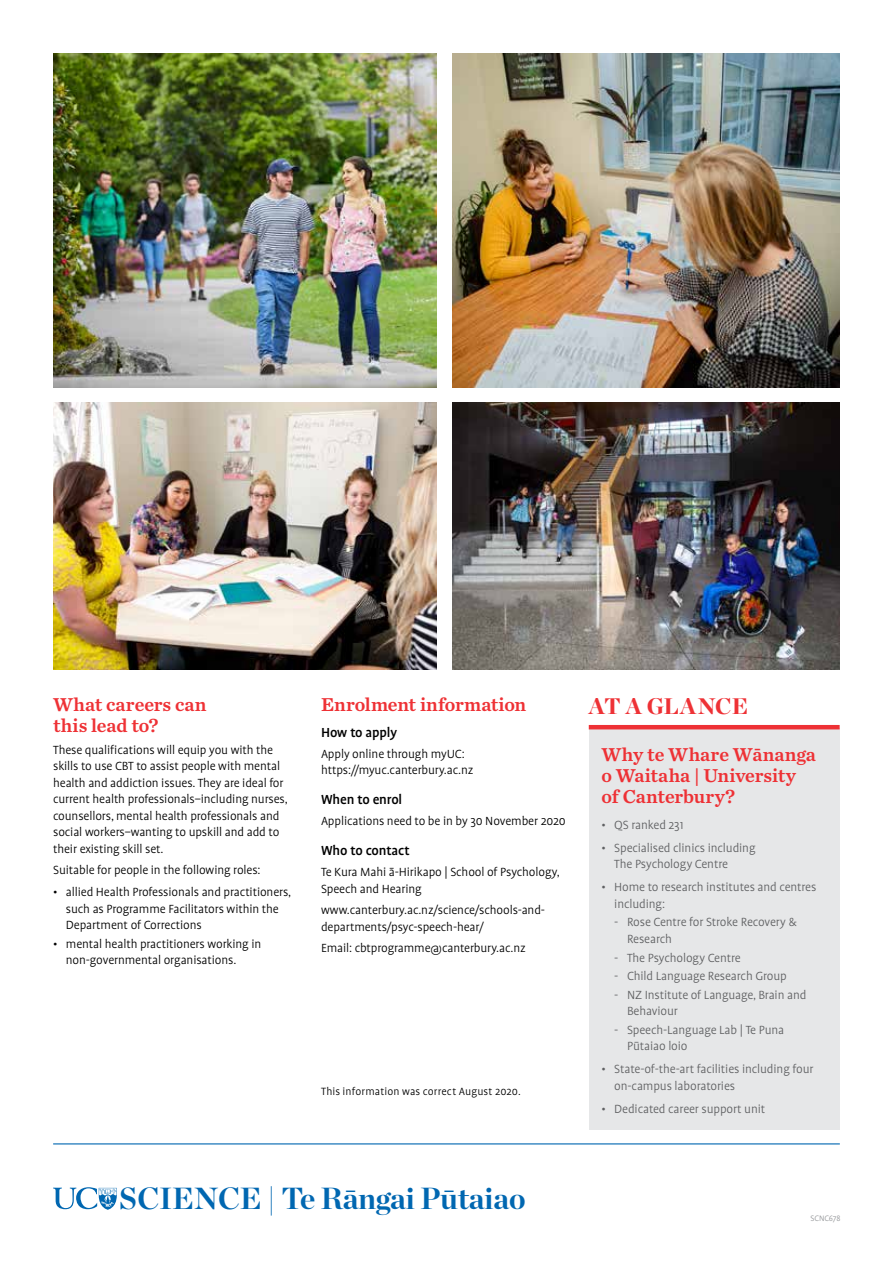
<style>
.page{position:relative;width:893px;height:1263px;background:#fff}
.page>*{position:absolute;margin:0;border:0;box-sizing:border-box;transform-origin:0 0}
.t1{font:700 30.45px "Chronicle Display";letter-spacing:-.01em;color:#0067b1}
.t2{font:900 22.5px "Chronicle Display";letter-spacing:-.005em;color:#ee3135}
.t3{font:19.5px/21px "Chronicle Text G4 Semi";color:#ee3135}
.t4{font:500 15px "Profile Pro";letter-spacing:-.01em;color:#000}
.t5{font:300 13.5px/16.5px "Profile Pro";letter-spacing:-.01em;color:#000}
.t6{font:300 13.5px/16.5px "Profile Pro";letter-spacing:-.01em;color:#5f6062}
.t7{font:300 12px "Profile Pro";letter-spacing:.01em;color:#000}
.t8{font:300 9px "Profile Pro";letter-spacing:-.01em;color:#939598}
</style>
<div class="page">
<hr style="left:53px;top:1143px;width:787px;height:1px;background:#0067b1">
<svg style="left:53px;top:1187px;width:64px;height:23px"></svg>
<div style="left:589px;top:728px;width:251px;height:402px;background:#e6e7e8"></div>
<hr style="left:589px;top:725px;width:251px;height:4px;background:#ee3135">
<img style="left:53px;top:53px;width:384px;height:335px">
<img style="left:453px;top:403px;width:387px;height:266px">
<img style="left:453px;top:53px;width:387px;height:334px">
<img style="left:53px;top:403px;width:384px;height:266px">
<h3 class="t3" style="left:53px;top:693px;width:155px">What careers can this lead to?</h3>
<p class="t5" style="left:53px;top:742px;width:236px">These qualifications will equip you with the skills to use CBT to assist people with mental health and addiction issues. They are ideal for current health professionals–including nurses, counsellors, mental health professionals and social workers–wanting to upskill and add to their existing skill set.</p>
<p class="t5" style="left:53px;top:863px;width:209px">Suitable for people in the following roles:</p>
<p class="t5" style="left:66px;top:884px;width:227px;text-indent:-13px">• allied Health Professionals and practitioners, such as Programme Facilitators within the<br>Department of Corrections</p>
<p class="t5" style="left:66px;top:936px;width:197px;text-indent:-13px">• mental health practitioners working in non-governmental organisations.</p>
<h3 class="t3" style="left:321px;top:693px;width:207px">Enrolment information</h3>
<h2 class="t2" style="left:589px;top:687px;width:161px">AT A GLANCE</h2>
<p class="t4" style="left:321px;top:724px;width:78px">How to apply</p>
<p class="t5" style="left:321px;top:746px;width:154px">Apply online through myUC: https://myuc.canterbury.ac.nz</p>
<p class="t4" style="left:321px;top:791px;width:83px">When to enrol</p>
<p class="t5" style="left:321px;top:813px;width:246px">Applications need to be in by 30 November 2020</p>
<p class="t4" style="left:321px;top:842px;width:90px">Who to contact</p>
<p class="t5" style="left:321px;top:864px;width:240px">Te Kura Mahi ā-Hirikapo | School of Psychology,<br>Speech and Hearing</p>
<p class="t5" style="left:321px;top:902px;width:226px">www.canterbury.ac.nz/science/schools-and&shy;departments/psyc-speech-hear/</p>
<p class="t5" style="left:321px;top:940px;width:206px">Email: cbtprogramme@canterbury.ac.nz</p>
<h3 class="t3" style="left:601px;top:743px;width:216px">Why te Whare Wānanga o Waitaha | University of Canterbury?</h3>
<p class="t6" style="left:601px;top:817px;width:83px">• QS ranked 231</p>
<p class="t6" style="left:614px;top:840px;width:143px;text-indent:-13px">• Specialised clinics including<br>The Psychology Centre</p>
<p class="t6" style="left:614px;top:879px;width:204px;text-indent:-13px">• Home to research institutes and centres including:</p>
<p class="t6" style="left:627px;top:914px;width:171px;text-indent:-13px">- Rose Centre for Stroke Recovery &amp;<br>Research</p>
<p class="t6" style="left:614px;top:950px;width:128px">- The Psychology Centre</p>
<p class="t6" style="left:614px;top:968px;width:174px">- Child Language Research Group</p>
<p class="t6" style="left:627px;top:987px;width:181px;text-indent:-13px">- NZ Institute of Language, Brain and<br>Behaviour</p>
<p class="t6" style="left:627px;top:1022px;width:159px;text-indent:-13px">- Speech-Language Lab | Te Puna<br>Pūtaiao loio</p>
<p class="t6" style="left:614px;top:1061px;width:201px;text-indent:-13px">• State-of-the-art facilities including four on-campus laboratories</p>
<p class="t6" style="left:601px;top:1101px;width:165px">• Dedicated career support unit</p>
<p class="t7" style="left:321px;top:1084px;width:201px">This information was correct August 2020.</p>
<h1 class="t1" style="left:119px;top:1174px;width:408px">SCIENCE | Te Rāngai Pūtaiao</h1>
<p class="t8" style="left:811px;top:1213px;width:31px">SCNC678</p>
</div>
